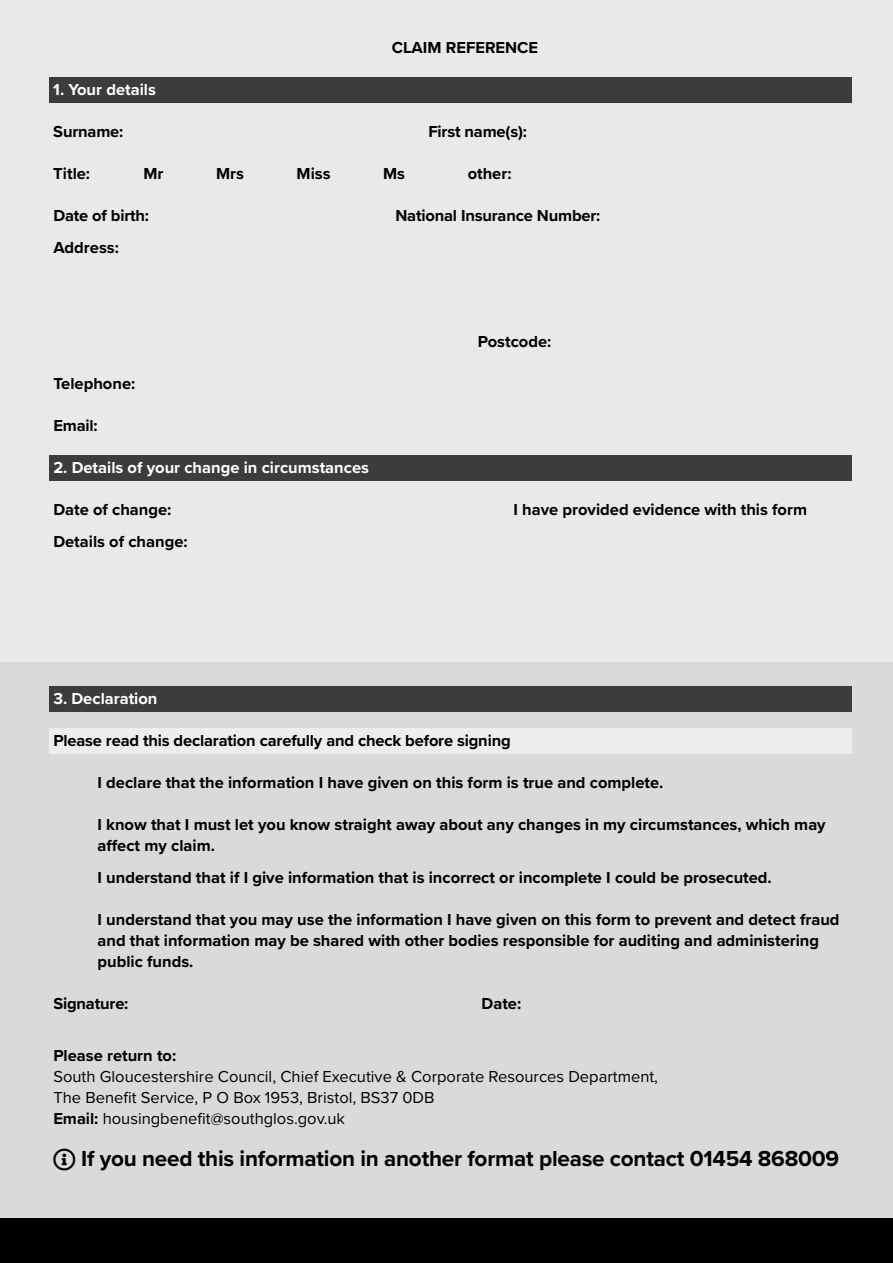
<style>
.page{position:relative;width:893px;height:1263px;background:#e9e9e9}
.page>*{position:absolute;margin:0;border:0;box-sizing:border-box;transform-origin:0 0}
.t1{font:700 22.5px "Proxima Nova";letter-spacing:-.01em;color:#000}
.t2{font:700 16.5px/21px "Proxima Nova";color:#000}
.t3{font:16.5px/21px "Proxima Nova";color:#000}
.t4{font:700 16.5px "Proxima Nova";color:#fff}
.s1{font-weight:700}
</style>
<div class="page">
<div style="left:0;top:662px;width:893px;height:601px;background:#dadada"></div>
<div style="left:49px;top:78px;width:802px;height:25px;background:#3c3c3b"></div>
<div style="left:49px;top:456px;width:802px;height:25px;background:#3c3c3b"></div>
<div style="left:49px;top:687px;width:802px;height:25px;background:#3c3c3b"></div>
<div style="left:49px;top:729px;width:802px;height:25px;background:#ededed"></div>
<div style="left:0;top:1219px;width:893px;height:44px;background:#000"></div>
<p class="t2" style="left:392px;top:37px;width:148px">CLAIM REFERENCE</p>
<p class="t4" style="left:53px;top:77px;width:104px">1. Your details</p>
<p class="t2" style="left:53px;top:121px;width:72px">Surname:</p>
<p class="t2" style="left:428px;top:121px;width:100px">First name(s):</p>
<p class="t2" style="left:53px;top:163px;width:38px">Title:</p>
<p class="t2" style="left:143px;top:163px;width:22px">Mr</p>
<p class="t2" style="left:216px;top:163px;width:29px">Mrs</p>
<p class="t2" style="left:297px;top:163px;width:36px">Miss</p>
<p class="t2" style="left:383px;top:163px;width:23px">Ms</p>
<p class="t2" style="left:468px;top:163px;width:45px">other:</p>
<p class="t2" style="left:53px;top:205px;width:97px">Date of birth:</p>
<p class="t2" style="left:395px;top:205px;width:207px">National Insurance Number:</p>
<p class="t2" style="left:53px;top:236px;width:67px">Address:</p>
<p class="t2" style="left:478px;top:331px;width:75px">Postcode:</p>
<p class="t2" style="left:53px;top:373px;width:83px">Telephone:</p>
<p class="t2" style="left:53px;top:415px;width:46px">Email:</p>
<p class="t4" style="left:53px;top:455px;width:317px">2. Details of your change in circumstances</p>
<p class="t2" style="left:53px;top:499px;width:120px">Date of change:</p>
<p class="t2" style="left:513px;top:499px;width:295px">I have provided evidence with this form</p>
<p class="t2" style="left:53px;top:530px;width:136px">Details of change:</p>
<p class="t4" style="left:53px;top:686px;width:106px">3. Declaration</p>
<p class="t2" style="left:53px;top:730px;width:459px">Please read this declaration carefully and check before signing</p>
<p class="t2" style="left:98px;top:772px;width:567px">I declare that the information I have given on this form is true and complete.</p>
<p class="t2" style="left:98px;top:814px;width:730px">I know that I must let you know straight away about any changes in my circumstances, which may affect my claim.</p>
<p class="t2" style="left:98px;top:866px;width:676px">I understand that if I give information that is incorrect or incomplete I could be prosecuted.</p>
<p class="t2" style="left:98px;top:908px;width:744px">I understand that you may use the information I have given on this form to prevent and detect fraud and that information may be shared with other bodies responsible for auditing and administering public funds.</p>
<p class="t2" style="left:53px;top:992px;width:77px">Signature:</p>
<p class="t2" style="left:481px;top:992px;width:41px">Date:</p>
<p class="t2" style="left:53px;top:1045px;width:124px">Please return to:</p>
<p class="t3" style="left:53px;top:1065px;width:606px">South Gloucestershire Council, Chief Executive &amp; Corporate Resources Department,<br>The Benefit Service, P O Box 1953, Bristol, BS37 0DB<br><span class="s1">Email:</span> housingbenefit@southglos.gov.uk</p>
<h1 class="t1" style="left:81px;top:1142px;width:760px">If you need this information in another format please contact 01454 868009</h1>
</div>
